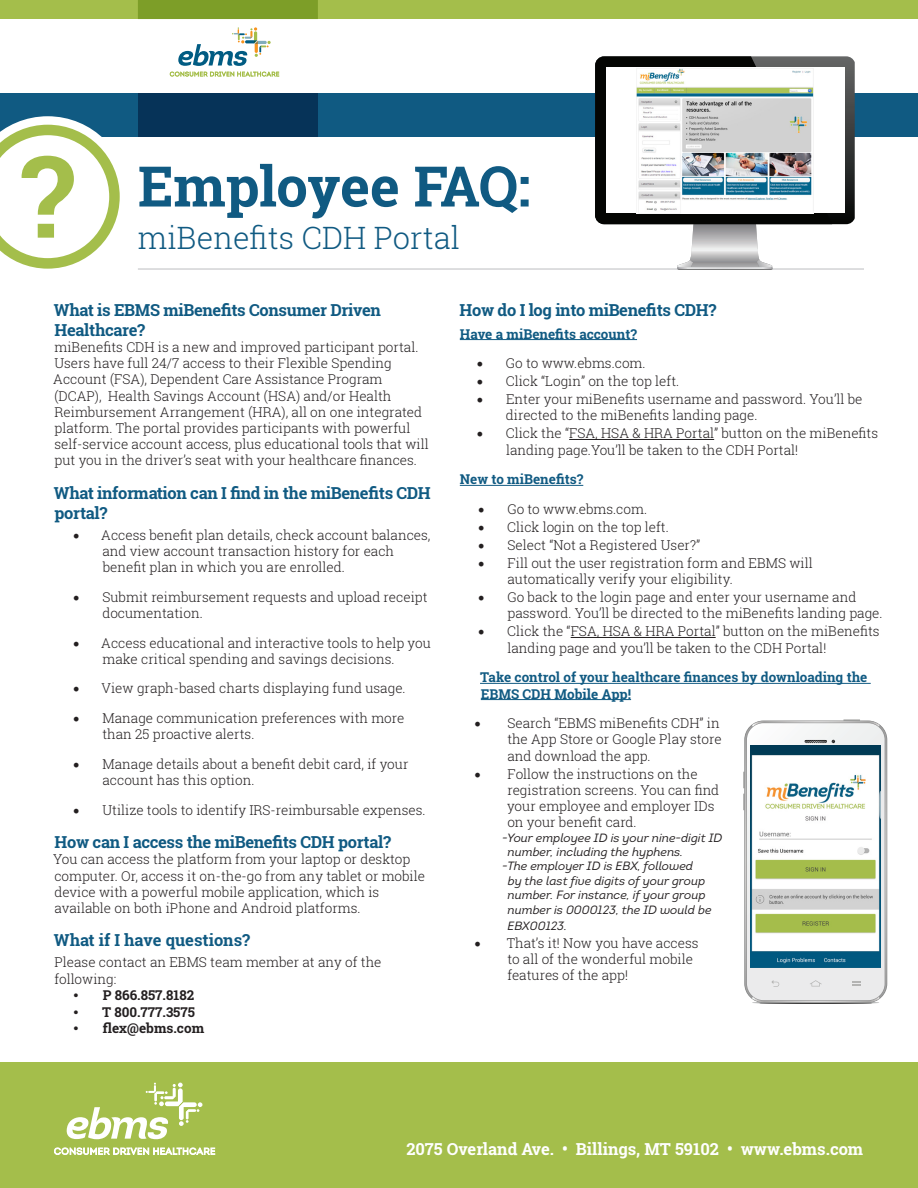
<style>
.page{position:relative;width:918px;height:1188px;background:#fff}
.page>*{position:absolute;margin:0;border:0;box-sizing:border-box;transform-origin:0 0}
.t1{font:700 55.95px "Roboto Slab";letter-spacing:-.01em;color:#105a82}
.t2{font:300 30.75px "Roboto Slab";color:#105a82}
.t3{font:700 16.5px/19.8px "Roboto Slab";letter-spacing:-.02em;color:#105a82}
.t4{font:700 16.5px "Roboto Slab";color:#fff}
.t5{font:700 16.5px "Roboto Slab";color:#105a82}
.t6{font:300 13.5px/16.2px "Roboto Slab";color:#231f20}
.t7{font:700 13.5px/16.2px "Roboto Slab";color:#105a82}
.t8{font:700 13.5px "Roboto Slab";color:#231f20}
.t9{font:italic 12px "Intro";color:#231f20}
.s1{font-family:"Minion Pro";font-weight:400;font-size:18px}
.s2{font-family:"Myriad Pro";font-weight:400;font-size:18px}
</style>
<div class="page">
<div style="left:0;top:94px;width:918px;height:43px;background:#105a82"></div>
<div style="left:138px;top:94px;width:180px;height:43px;background:#063358"></div>
<hr style="left:138px;top:269px;width:726px;height:1px;background:#bcbdc0">
<div style="left:0;top:0;width:918px;height:19px;background:#a4be4b"></div>
<div style="left:138px;top:0;width:180px;height:19px;background:#7d9e28"></div>
<hr style="left:460px;top:339px;width:177px;height:1px;background:#105a82">
<hr style="left:569px;top:439px;width:145px;height:1px;background:#231f20">
<hr style="left:460px;top:485px;width:123px;height:1px;background:#105a82">
<hr style="left:571px;top:637px;width:145px;height:1px;background:#231f20">
<hr style="left:480px;top:683px;width:391px;height:1px;background:#105a82">
<hr style="left:481px;top:699px;width:150px;height:1px;background:#105a82">
<svg style="left:0;top:116px;width:120px;height:153px"></svg>
<svg style="left:178px;top:27px;width:93px;height:39px"></svg>
<svg style="left:170px;top:72px;width:109px;height:5px"></svg>
<div style="left:0;top:1063px;width:918px;height:125px;background:#a4be4b"></div>
<svg style="left:832px;top:56px;width:23px;height:168px;background:#494b4b"></svg>
<svg style="left:595px;top:56px;width:237px;height:214px"></svg>
<div style="left:606px;top:67px;width:238px;height:146px;background:#fff"></div>
<img style="left:637px;top:68px;width:177px;height:145px">
<svg style="left:743px;top:719px;width:144px;height:285px"></svg>
<img style="left:750px;top:746px;width:130px;height:222px">
<svg style="left:66px;top:1083px;width:136px;height:57px"></svg>
<svg style="left:54px;top:1147px;width:161px;height:8px"></svg>
<p class="t1" style="left:138px;top:148px;width:394px">Employee FAQ:</p>
<p class="t2" style="left:138px;top:216px;width:324px">miBenefits CDH Portal</p>
<p class="t3" style="left:54px;top:300px;width:329px">What is EBMS miBenefits Consumer Driven<br>Healthcare?</p>
<p class="t6" style="left:53px;top:339px;width:377px">miBenefits CDH is a new and improved participant portal.<br>Users have full 24/7 access to their Flexible Spending Account (FSA), Dependent Care Assistance Program (DCAP), Health Savings Account (HSA) and/or Health Reimbursement Arrangement (HRA), all on one integrated platform. The portal provides participants with powerful self-service account access, plus educational tools that will put you in the driver’s seat with your healthcare finances.</p>
<p class="t3" style="left:54px;top:483px;width:378px">What information can I find in the miBenefits CDH portal?</p>
<p class="t6" style="left:103px;top:526px;width:329px;text-indent:-30px"><span class="s1">•</span> Access benefit plan details, check account balances, and view account transaction history for each benefit plan in which you are enrolled.</p>
<p class="t6" style="left:102px;top:588px;width:327px;text-indent:-29px"><span class="s1">•</span> Submit reimbursement requests and upload receipt documentation.</p>
<p class="t6" style="left:73px;top:634px;width:359px;text-align:center"><span class="s1">•</span> Access educational and interactive tools to help you make critical spending and savings decisions.</p>
<p class="t6" style="left:73px;top:680px;width:334px"><span class="s1">•</span> View graph-based charts displaying fund usage.</p>
<p class="t6" style="left:102px;top:710px;width:304px;text-indent:-29px"><span class="s1">•</span> Manage communication preferences with more than 25 proactive alerts.</p>
<p class="t6" style="left:103px;top:756px;width:307px;text-indent:-30px"><span class="s1">•</span> Manage details about a benefit debit card, if your account has this option.</p>
<p class="t6" style="left:73px;top:802px;width:354px"><span class="s1">•</span> Utilize tools to identify IRS-reimbursable expenses.</p>
<p class="t3" style="left:55px;top:832px;width:338px">How can I access the miBenefits CDH portal?</p>
<p class="t6" style="left:53px;top:851px;width:374px">You can access the platform from your laptop or desktop computer. Or, access it on-the-go from any tablet or mobile device with a powerful mobile application, which is available on both iPhone and Android platforms.</p>
<p class="t5" style="left:54px;top:929px;width:198px">What if I have questions?</p>
<p class="t6" style="left:54px;top:954px;width:329px">Please contact an EBMS team member at any of the following:</p>
<p class="t8" style="left:74px;top:986px;width:122px"><span class="s2">•</span> P 866.857.8182</p>
<p class="t8" style="left:74px;top:1002px;width:123px"><span class="s2">•</span> T 800.777.3575</p>
<p class="t8" style="left:74px;top:1019px;width:132px"><span class="s2">•</span> flex@ebms.com</p>
<p class="t3" style="left:460px;top:300px;width:258px">How do I log into miBenefits CDH?</p>
<p class="t7" style="left:460px;top:325px;width:179px">Have a miBenefits account?</p>
<p class="t6" style="left:476px;top:355px;width:171px"><span class="s1">•</span> Go to www.ebms.com.</p>
<p class="t6" style="left:476px;top:373px;width:204px"><span class="s1">•</span> Click “Login” on the top left.</p>
<p class="t6" style="left:506px;top:391px;width:358px;text-indent:-29px"><span class="s1">•</span> Enter your miBenefits username and password. You’ll be directed to the miBenefits landing page.</p>
<p class="t6" style="left:506px;top:425px;width:374px;text-indent:-30px"><span class="s1">•</span> Click the “FSA, HSA &amp; HRA Portal” button on the miBenefits landing page.You’ll be taken to the CDH Portal!</p>
<p class="t7" style="left:460px;top:471px;width:125px">New to miBenefits?</p>
<p class="t6" style="left:478px;top:501px;width:171px"><span class="s1">•</span> Go to www.ebms.com.</p>
<p class="t6" style="left:478px;top:519px;width:192px"><span class="s1">•</span> Click login on the top left.</p>
<p class="t6" style="left:478px;top:537px;width:224px"><span class="s1">•</span> Select “Not a Registered User?”</p>
<p class="t6" style="left:508px;top:555px;width:307px;text-indent:-30px"><span class="s1">•</span> Fill out the user registration form and EBMS will automatically verify your eligibility.</p>
<p class="t6" style="left:508px;top:589px;width:377px;text-indent:-30px"><span class="s1">•</span> Go back to the login page and enter your username and password. You’ll be directed to the miBenefits landing page.</p>
<p class="t6" style="left:508px;top:623px;width:374px;text-indent:-30px"><span class="s1">•</span> Click the “FSA, HSA &amp; HRA Portal” button on the miBenefits landing page and you’ll be taken to the CDH Portal!</p>
<p class="t7" style="left:480px;top:669px;width:389px">Take control of your healthcare finances by downloading the<br>EBMS CDH Mobile App!</p>
<p class="t6" style="left:507px;top:715px;width:216px;text-indent:-33px"><span class="s1">•</span> Search “EBMS miBenefits CDH” in the App Store or Google Play store and download the app.</p>
<p class="t6" style="left:507px;top:765px;width:214px;text-indent:-33px"><span class="s1">•</span> Follow the instructions on the registration screens. You can find your employee and employer IDs on your benefit card.</p>
<p class="t9" style="left:502px;top:830px;width:222px">-Your employee ID is your nine-digit ID</p>
<p class="t9" style="left:508px;top:845px;width:177px">number, including the hyphens.</p>
<p class="t9" style="left:502px;top:859px;width:192px">-The employer ID is EBX, followed</p>
<p class="t9" style="left:508px;top:873px;width:199px">by the last five digits of your group</p>
<p class="t9" style="left:508px;top:888px;width:200px">number. For instance, if your group</p>
<p class="t9" style="left:508px;top:902px;width:205px">number is 0000123, the ID would be</p>
<p class="t9" style="left:508px;top:918px;width:61px">EBX00123.</p>
<p class="t6" style="left:507px;top:935px;width:193px;text-indent:-33px"><span class="s1">•</span> That’s it! Now you have access to all of the wonderful mobile features of the app!</p>
<p class="t4" style="left:406px;top:1138px;width:458px">2075 Overland Ave. • Billings, MT 59102 • www.ebms.com</p>
</div>
